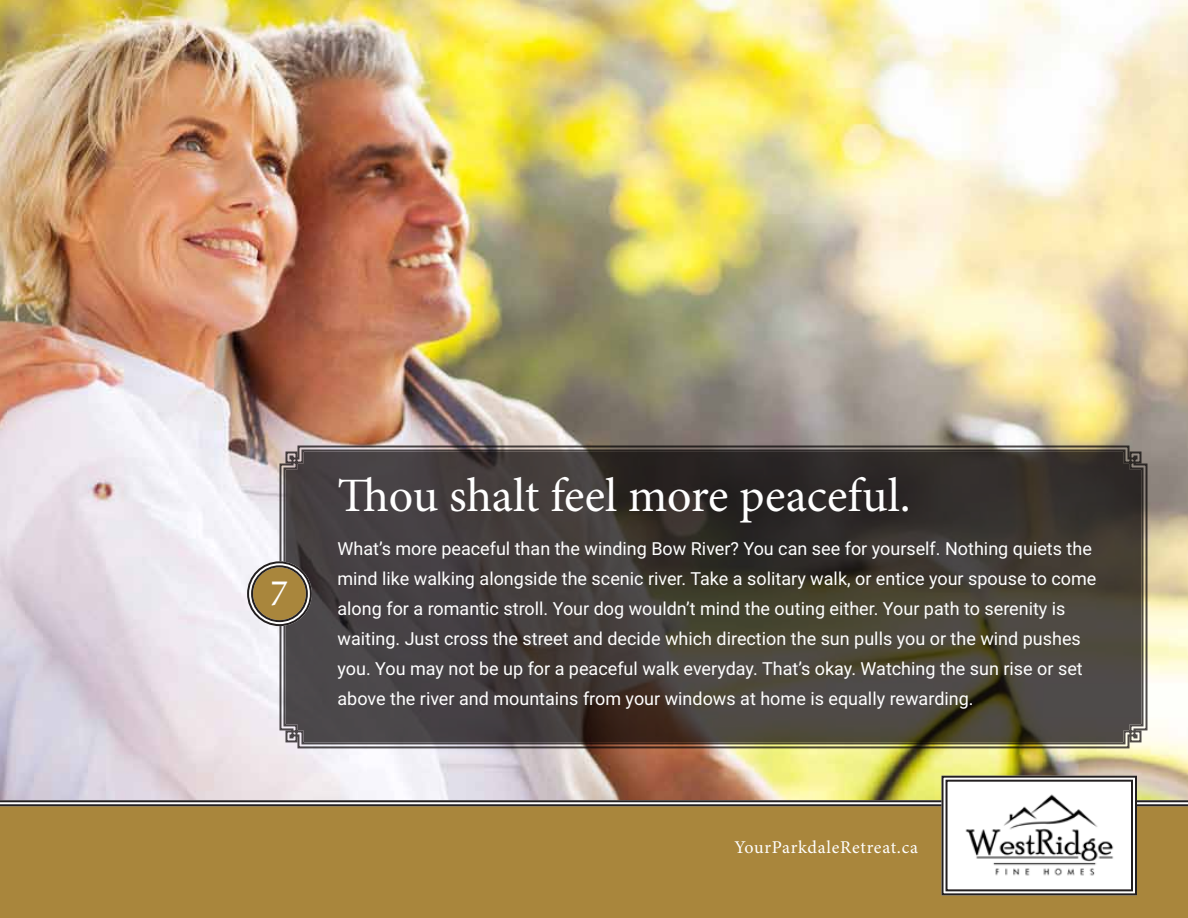
<style>
.page{position:relative;width:1188px;height:918px;background:#fff}
.page>*{position:absolute;margin:0;border:0;box-sizing:border-box;transform-origin:0 0}
.t1{font:48px "Minion Pro";letter-spacing:.005em;color:#fff}
.Number{font:39.6px "Minion Pro";color:#fff}
.Body{font:18px/30px "Roboto";color:#fff}
.t2{font:18px "Minion Pro";letter-spacing:.03em;color:#fff}
</style>
<div class="page">
<img style="left:0;top:0;width:1188px;height:799px">
<svg style="left:0;top:799px;width:1188px;height:4px;background:#857f7b"></svg>
<div style="left:0;top:804px;width:1188px;height:114px;background:#a9863c"></div>
<svg style="left:941px;top:775px;width:197px;height:121px"></svg>
<div style="left:946px;top:780px;width:187px;height:111px;border:2px solid #231f20"></div>
<img style="left:276px;top:442px;width:874px;height:309px">
<img style="left:278px;top:445px;width:870px;height:304px">
<svg style="left:282px;top:449px;width:862px;height:296px;background:#423d38"></svg>
<div style="left:250px;top:564px;width:59px;height:59px;background:#a9863c;border-radius:50%"></div>
<div style="left:247px;top:561px;width:65px;height:65px;border:6px solid #fff;border-radius:50%"></div>
<div style="left:247px;top:561px;width:65px;height:65px;border:2px solid #231f20;border-radius:50%"></div>
<div style="left:251px;top:565px;width:57px;height:57px;border:2px solid #231f20;border-radius:50%"></div>
<p class="Number" style="left:270px;top:560px;width:21px">7</p>
<h1 class="t1" style="left:338px;top:464px;width:575px">Thou shalt feel more peaceful.</h1>
<p class="Body" style="left:338px;top:533px;width:760px">What’s more peaceful than the winding Bow River? You can see for yourself. Nothing quiets the mind like walking alongside the scenic river. Take a solitary walk, or entice your spouse to come along for a romantic stroll. Your dog wouldn’t mind the outing either. Your path to serenity is waiting. Just cross the street and decide which direction the sun pulls you or the wind pushes you. You may not be up for a peaceful walk everyday. That’s okay. Watching the sun rise or set above the river and mountains from your windows at home is equally rewarding.</p>
<p class="t2" style="left:734px;top:835px;width:185px">YourParkdaleRetreat.ca</p>
</div>
